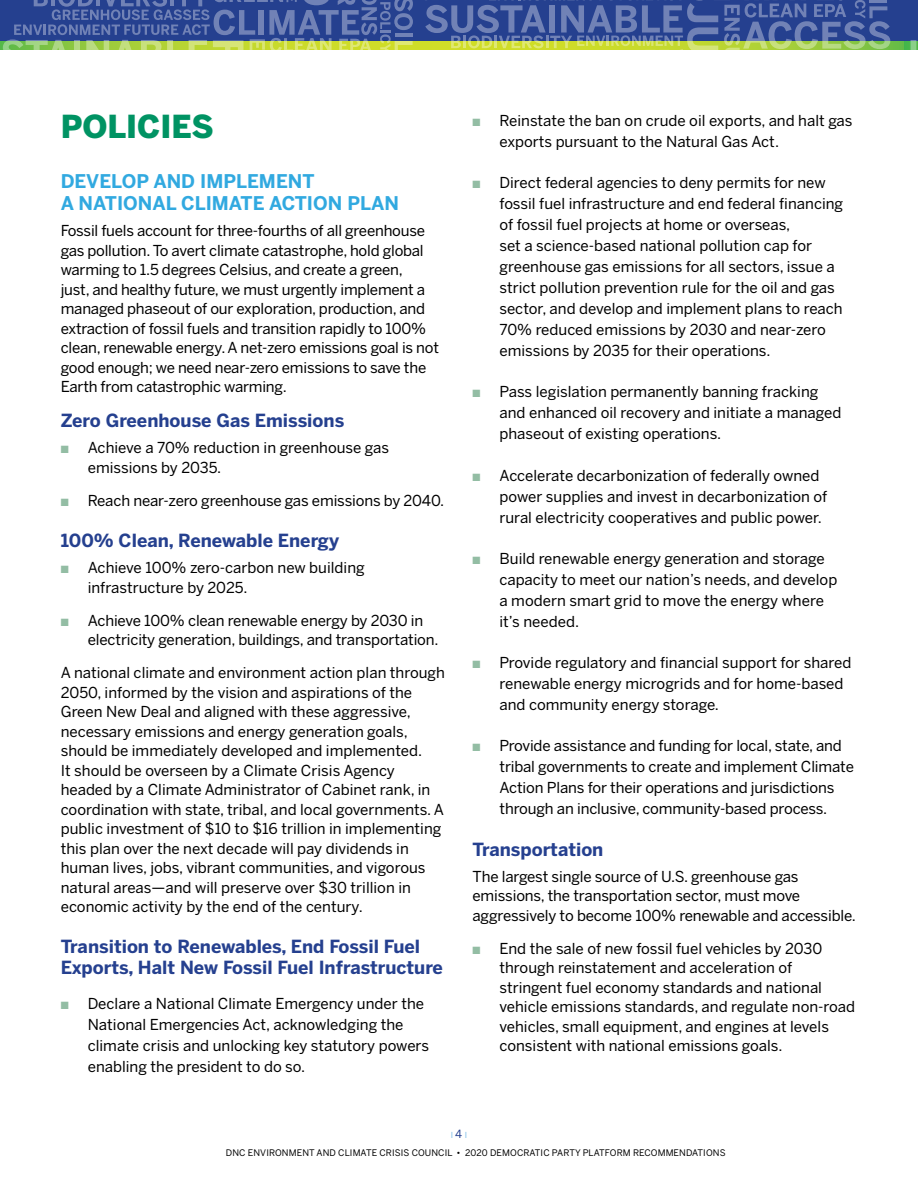
<style>
.page{position:relative;width:918px;height:1188px;background:#fff}
.page>*{position:absolute;margin:0;border:0;box-sizing:border-box;transform-origin:0 0}
.t1{font:900 31.5px "Benton Sans";color:#009363}
.t2{font:700 18.75px/22.5px "Benton Sans";color:#31a9e0}
.t3{font:700 18px/21px "Benton Sans";color:#25408f}
.t4{font:15px/19.5px "Benton Sans";color:#000}
.t5{font:9px "Benton Sans";letter-spacing:.01em;color:#000}
.t6{font:8.25px "Benton Sans";color:#7bbde8}
.s1{color:#93bda4}
.s2{font-size:11.25px;color:#25408f}
</style>
<div class="page">
<div style="left:0;top:0;width:918px;height:45px;background:#25408f"></div>
<svg style="left:0;top:41px;width:904px;height:9px"></svg>
<div style="left:904px;top:41px;width:14px;height:9px;background:#6ac262"></div>
<svg style="left:421px;top:0;width:469px;height:50px"></svg>
<svg style="left:2px;top:0;width:411px;height:50px"></svg>
<svg style="left:904px;top:40px;width:12px;height:10px"></svg>
<h1 class="t1" style="left:61px;top:108px;width:155px">POLICIES</h1>
<p class="t2" style="left:61px;top:169px;width:340px">DEVELOP AND IMPLEMENT<br>A NATIONAL CLIMATE ACTION PLAN</p>
<p class="t4" style="left:61px;top:221px;width:380px">Fossil fuels account for three-fourths of all greenhouse gas pollution. To avert climate catastrophe, hold global warming to 1.5 degrees Celsius, and create a green,<br>just, and healthy future, we must urgently implement a managed phaseout of our exploration, production, and extraction of fossil fuels and transition rapidly to 100% clean, renewable energy. A net-zero emissions goal is not good enough; we need near-zero emissions to save the Earth from catastrophic warming.</p>
<p class="t3" style="left:61px;top:410px;width:285px">Zero Greenhouse Gas Emissions</p>
<p class="t4" style="left:88px;top:438px;width:303px;text-indent:-27px"><span class="s1">■</span> Achieve a 70% reduction in greenhouse gas emissions by 2035.</p>
<p class="t4" style="left:61px;top:490px;width:385px"><span class="s1">■</span> Reach near-zero greenhouse gas emissions by 2040.</p>
<p class="t3" style="left:61px;top:530px;width:280px">100% Clean, Renewable Energy</p>
<p class="t4" style="left:88px;top:558px;width:279px;text-indent:-27px"><span class="s1">■</span> Achieve 100% zero-carbon new building infrastructure by 2025.</p>
<p class="t4" style="left:88px;top:610px;width:352px;text-indent:-27px"><span class="s1">■</span> Achieve 100% clean renewable energy by 2030 in electricity generation, buildings, and transportation.</p>
<p class="t4" style="left:61px;top:663px;width:386px">A national climate and environment action plan through 2050, informed by the vision and aspirations of the Green New Deal and aligned with these aggressive, necessary emissions and energy generation goals, should be immediately developed and implemented.<br>It should be overseen by a Climate Crisis Agency headed by a Climate Administrator of Cabinet rank, in coordination with state, tribal, and local governments. A public investment of $10 to $16 trillion in implementing this plan over the next decade will pay dividends in human lives, jobs, vibrant communities, and vigorous natural areas—and will preserve over $30 trillion in economic activity by the end of the century.</p>
<p class="t3" style="left:61px;top:936px;width:384px">Transition to Renewables, End Fossil Fuel<br>Exports, Halt New Fossil Fuel Infrastructure</p>
<p class="t4" style="left:88px;top:993px;width:343px;line-height:21px;text-indent:-27px"><span class="s1">■</span> Declare a National Climate Emergency under the National Emergencies Act, acknowledging the climate crisis and unlocking key statutory powers enabling the president to do so.</p>
<p class="t4" style="left:500px;top:110px;width:354px;line-height:21px;text-indent:-27px"><span class="s1">■</span> Reinstate the ban on crude oil exports, and halt gas exports pursuant to the Natural Gas Act.</p>
<p class="t4" style="left:500px;top:172px;width:345px;line-height:21px;text-indent:-27px"><span class="s1">■</span> Direct federal agencies to deny permits for new fossil fuel infrastructure and end federal financing of fossil fuel projects at home or overseas,<br>set a science-based national pollution cap for greenhouse gas emissions for all sectors, issue a strict pollution prevention rule for the oil and gas sector, and develop and implement plans to reach 70% reduced emissions by 2030 and near-zero emissions by 2035 for their operations.</p>
<p class="t4" style="left:500px;top:381px;width:343px;line-height:21px;text-indent:-27px"><span class="s1">■</span> Pass legislation permanently banning fracking and enhanced oil recovery and initiate a managed phaseout of existing operations.</p>
<p class="t4" style="left:500px;top:464px;width:329px;line-height:21px;text-indent:-27px"><span class="s1">■</span> Accelerate decarbonization of federally owned power supplies and invest in decarbonization of rural electricity cooperatives and public power.</p>
<p class="t4" style="left:500px;top:548px;width:339px;line-height:21px;text-indent:-27px"><span class="s1">■</span> Build renewable energy generation and storage capacity to meet our nation’s needs, and develop a modern smart grid to move the energy where it’s needed.</p>
<p class="t4" style="left:500px;top:652px;width:353px;line-height:21px;text-indent:-27px"><span class="s1">■</span> Provide regulatory and financial support for shared renewable energy microgrids and for home-based and community energy storage.</p>
<p class="t4" style="left:500px;top:735px;width:356px;line-height:21px;text-indent:-27px"><span class="s1">■</span> Provide assistance and funding for local, state, and tribal governments to create and implement Climate Action Plans for their operations and jurisdictions through an inclusive, community-based process.</p>
<p class="t3" style="left:472px;top:838px;width:132px">Transportation</p>
<p class="t4" style="left:472px;top:866px;width:385px">The largest single source of U.S. greenhouse gas emissions, the transportation sector, must move aggressively to become 100% renewable and accessible.</p>
<p class="t4" style="left:500px;top:938px;width:357px;text-indent:-27px"><span class="s1">■</span> End the sale of new fossil fuel vehicles by 2030 through reinstatement and acceleration of stringent fuel economy standards and national vehicle emissions standards, and regulate non-road vehicles, small equipment, and engines at levels consistent with national emissions goals.</p>
<p class="t6" style="left:451px;top:1130px;width:18px">I<span class="s2">4</span>I</p>
<p class="t5" style="left:226px;top:1148px;width:501px">DNC ENVIRONMENT AND CLIMATE CRISIS COUNCIL • 2020 DEMOCRATIC PARTY PLATFORM RECOMMENDATIONS</p>
</div>
